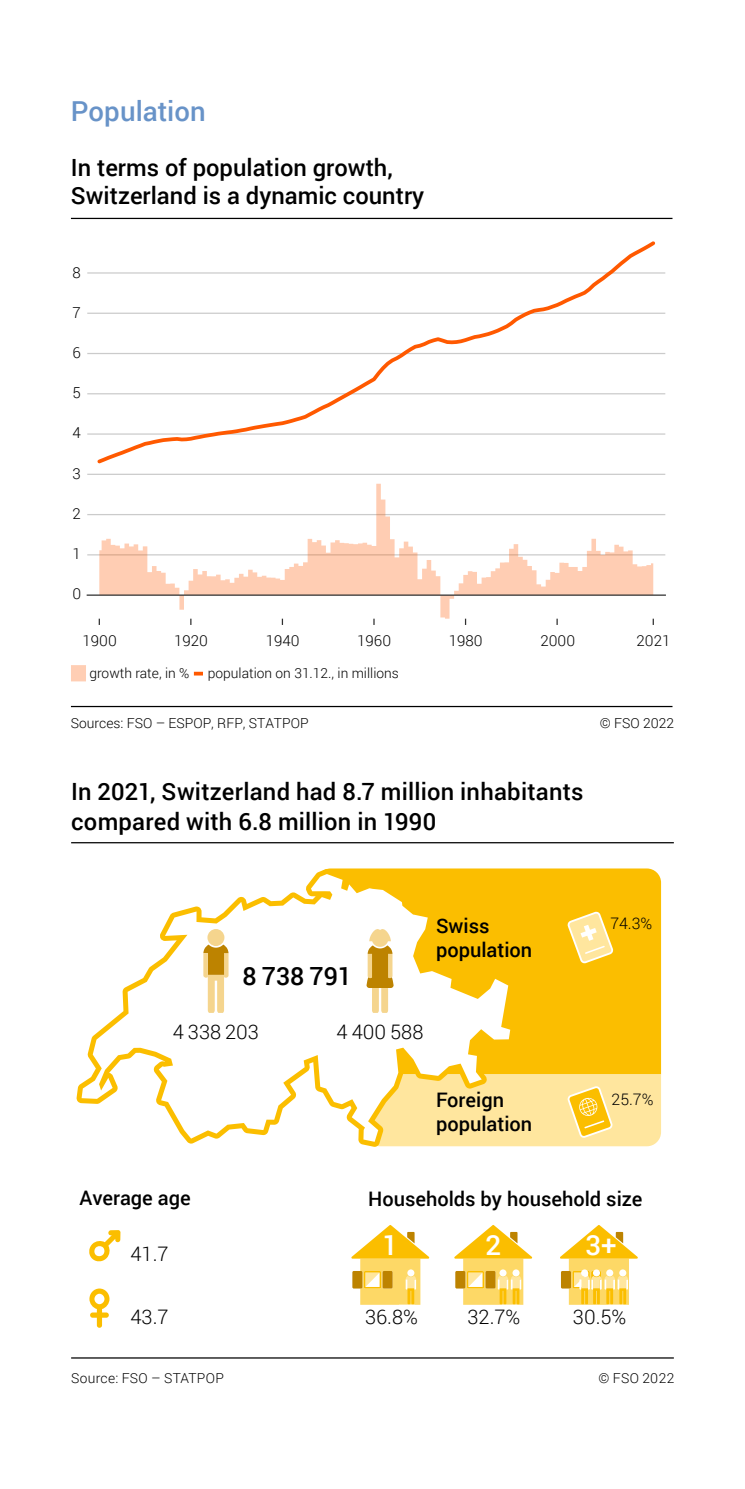
<style>
.page{position:relative;width:745px;height:1489px;background:#fff}
.page>*{position:absolute;margin:0;border:0;box-sizing:border-box;transform-origin:0 0}
.t1{font:500 27.75px "Roboto";color:#fff}
.Untertitel_1_farbig{font:500 27.5px "Roboto";color:#6893c8}
.t2{font:500 25px "Roboto";color:#000}
.t3{font:500 23.75px/28.5px "Roboto";color:#000}
.t4{font:500 20px "Roboto";color:#000}
.t5{font:300 20px "Roboto";color:#000}
.t6{font:300 15.75px "Roboto";color:#000}
.t7{font:300 15px "Roboto";color:#000}
.t8{font:300 13.75px "Roboto";color:#000}
.t9{font:300 13.75px "Roboto";letter-spacing:.025em;color:#000}
</style>
<div class="page">
<hr style="left:71px;top:218px;width:601px;height:1px;background:#000">
<hr style="left:87px;top:554px;width:578px;height:1px;background:#cbcbcb">
<hr style="left:87px;top:514px;width:578px;height:1px;background:#cbcbcb">
<hr style="left:87px;top:473px;width:578px;height:2px;background:#cbcbcb">
<hr style="left:87px;top:433px;width:578px;height:1px;background:#cbcbcb">
<hr style="left:87px;top:393px;width:578px;height:1px;background:#cbcbcb">
<hr style="left:87px;top:353px;width:578px;height:1px;background:#cbcbcb">
<hr style="left:87px;top:312px;width:578px;height:2px;background:#cbcbcb">
<hr style="left:87px;top:272px;width:578px;height:1px;background:#cbcbcb">
<svg style="left:99px;top:483px;width:553px;height:135px"></svg>
<svg style="left:94px;top:241px;width:564px;height:223px"></svg>
<svg style="left:281px;top:618px;width:2px;height:7px"></svg>
<svg style="left:464px;top:618px;width:2px;height:7px"></svg>
<hr style="left:87px;top:594px;width:578px;height:1px;background:#303030">
<div style="left:71px;top:665px;width:15px;height:16px;background:#ffceb4"></div>
<hr style="left:71px;top:706px;width:601px;height:1px;background:#000">
<svg style="left:194px;top:671px;width:9px;height:4px"></svg>
<hr style="left:71px;top:1357px;width:602px;height:1px;background:#000">
<hr style="left:71px;top:842px;width:602px;height:1px;background:#000">
<div style="left:327px;top:868px;width:333px;height:206px;background:#fbbe00"></div>
<svg style="left:565px;top:909px;width:49px;height:56px;background:#fdd867"></svg>
<svg style="left:515px;top:1074px;width:145px;height:72px;background:#fee291"></svg>
<svg style="left:351px;top:1225px;width:182px;height:79px"></svg>
<svg style="left:560px;top:1225px;width:78px;height:79px"></svg>
<svg style="left:89px;top:1230px;width:31px;height:31px"></svg>
<svg style="left:89px;top:1288px;width:20px;height:39px"></svg>
<svg style="left:76px;top:869px;width:439px;height:277px"></svg>
<svg style="left:366px;top:925px;width:27px;height:87px"></svg>
<div style="left:207px;top:929px;width:17px;height:17px;background:#f5d58e;border-radius:50%"></div>
<svg style="left:203px;top:944px;width:25px;height:68px"></svg>
<h3 class="Untertitel_1_farbig" style="left:71px;top:91px;width:136px">Population</h3>
<p class="t3" style="left:71px;top:152px;width:354px">In terms of population growth,<br>Switzerland is a dynamic country</p>
<p class="t7" style="left:73px;top:262px;width:10px">8</p>
<p class="t7" style="left:73px;top:302px;width:10px">7</p>
<p class="t7" style="left:73px;top:342px;width:10px">6</p>
<p class="t7" style="left:73px;top:383px;width:10px">5</p>
<p class="t7" style="left:73px;top:423px;width:10px">4</p>
<p class="t7" style="left:73px;top:463px;width:10px">3</p>
<p class="t7" style="left:73px;top:503px;width:10px">2</p>
<p class="t7" style="left:73px;top:543px;width:10px">1</p>
<p class="t7" style="left:73px;top:583px;width:10px">0</p>
<p class="t7" style="left:83px;top:630px;width:36px">1900</p>
<p class="t7" style="left:174px;top:630px;width:35px">1920</p>
<p class="t7" style="left:265px;top:630px;width:35px">1940</p>
<p class="t7" style="left:357px;top:630px;width:35px">1960</p>
<p class="t7" style="left:448px;top:630px;width:35px">1980</p>
<p class="t7" style="left:540px;top:630px;width:36px">2000</p>
<p class="t7" style="left:636px;top:630px;width:35px">2021</p>
<p class="t8" style="left:89px;top:663px;width:101px">growth rate, in %</p>
<p class="t8" style="left:208px;top:663px;width:192px">population on 31.12., in millions</p>
<p class="t8" style="left:71px;top:713px;width:239px">Sources: FSO – ESPOP, RFP, STATPOP</p>
<p class="t8" style="left:599px;top:713px;width:76px">© FSO 2022</p>
<p class="t3" style="left:71px;top:775px;width:513px;line-height:30px">In 2021, Switzerland had 8.7 million inhabitants compared with 6.8 million in 1990</p>
<p class="t2" style="left:242px;top:958px;width:111px">8 738 791</p>
<p class="t4" style="left:435px;top:911px;width:55px">Swiss</p>
<p class="t6" style="left:610px;top:912px;width:43px">74.3%</p>
<p class="t4" style="left:435px;top:935px;width:98px">population</p>
<p class="t5" style="left:173px;top:1017px;width:88px">4 338 203</p>
<p class="t5" style="left:336px;top:1017px;width:88px">4 400 588</p>
<p class="t4" style="left:435px;top:1085px;width:69px">Foreign</p>
<p class="t6" style="left:611px;top:1088px;width:43px">25.7%</p>
<p class="t4" style="left:435px;top:1109px;width:98px">population</p>
<p class="t4" style="left:80px;top:1183px;width:112px">Average age</p>
<p class="t5" style="left:130px;top:1239px;width:40px">41.7</p>
<p class="t5" style="left:130px;top:1303px;width:40px">43.7</p>
<p class="t4" style="left:368px;top:1184px;width:276px">Households by household size</p>
<p class="t1" style="left:382px;top:1224px;width:17px">1</p>
<p class="t1" style="left:485px;top:1224px;width:17px">2</p>
<p class="t1" style="left:585px;top:1224px;width:33px">3+</p>
<p class="t5" style="left:365px;top:1303px;width:54px">36.8%</p>
<p class="t5" style="left:467px;top:1303px;width:54px">32.7%</p>
<p class="t5" style="left:572px;top:1303px;width:55px">30.5%</p>
<p class="t9" style="left:71px;top:1367px;width:154px">Source: FSO – STATPOP</p>
<p class="t8" style="left:598px;top:1367px;width:77px">© FSO 2022</p>
</div>
